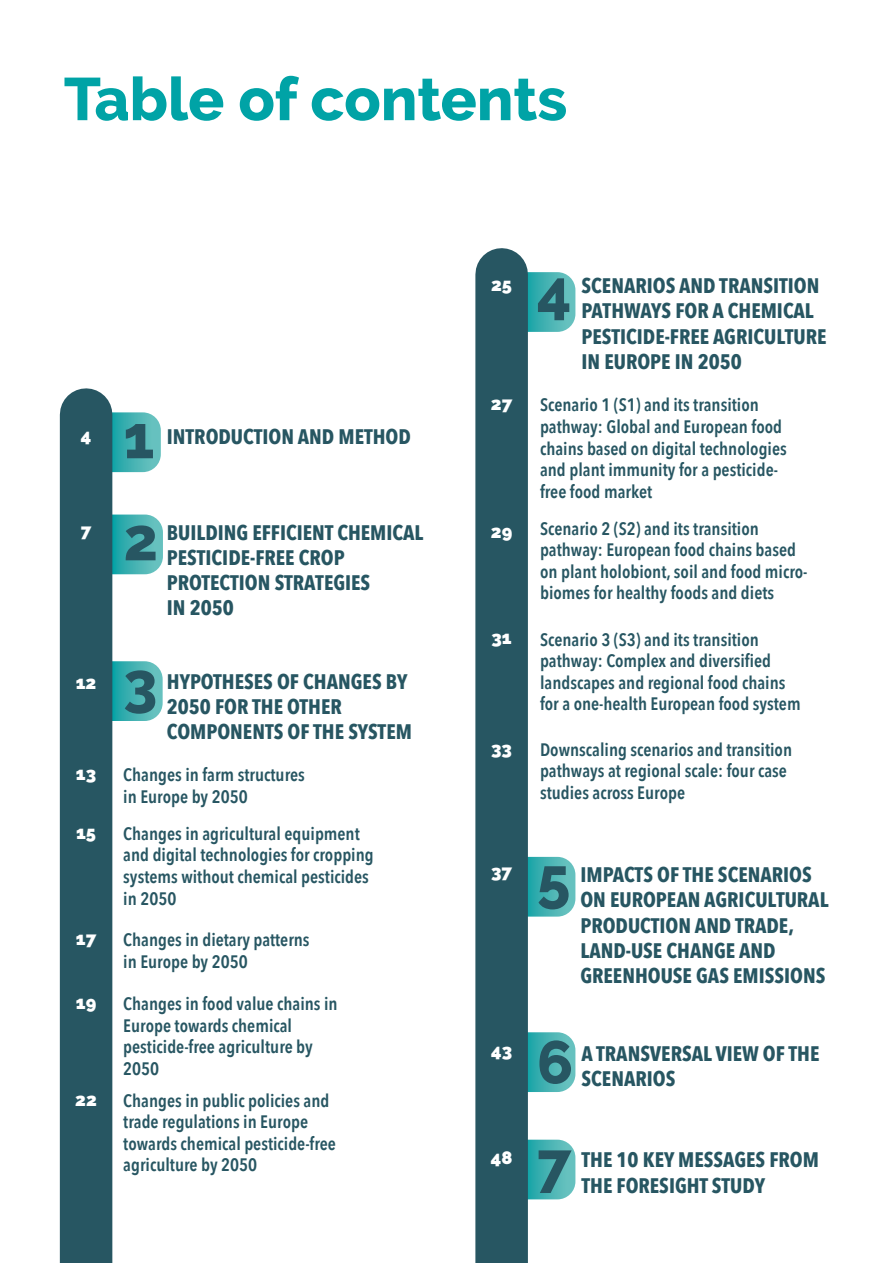
<style>
.page{position:relative;width:893px;height:1263px;background:#fff}
.page>*{position:absolute;margin:0;border:0;box-sizing:border-box;transform-origin:0 0}
.t1{font:800 60px "Raleway";letter-spacing:-.005em;color:#00a3a6}
.t2{font:800 60px "Raleway";color:#275662}
.t3{font:700 21px/25.2px "Avenir Next Condensed";color:#275662}
.t4{font:600 18px/21.6px "Avenir Next Condensed";color:#275662}
.t5{font:900 18px "Raleway";color:#fff}
</style>
<div class="page">
<svg style="left:67px;top:412px;width:94px;height:60px;background:#4eb3b4"></svg>
<svg style="left:112px;top:514px;width:51px;height:60px;background:#4db6b7"></svg>
<svg style="left:112px;top:661px;width:51px;height:60px;background:#4eb7b7"></svg>
<svg style="left:528px;top:857px;width:47px;height:60px;background:#50b8b8"></svg>
<svg style="left:528px;top:1032px;width:47px;height:60px;background:#50b8b8"></svg>
<svg style="left:528px;top:1140px;width:47px;height:59px;background:#4fb7b7"></svg>
<svg style="left:482px;top:272px;width:93px;height:60px;background:#4fb5b5"></svg>
<div style="left:60px;top:415px;width:52px;height:848px;background:#275662"></div>
<div style="left:475px;top:274px;width:53px;height:989px;background:#275662"></div>
<p class="t1" style="left:64px;top:65px;width:505px">Table of contents</p>
<p class="t5" style="left:81px;top:425px;width:12px">4</p>
<p class="t5" style="left:81px;top:520px;width:12px">7</p>
<p class="t5" style="left:76px;top:672px;width:22px">12</p>
<p class="t5" style="left:76px;top:763px;width:22px">13</p>
<p class="t5" style="left:76px;top:822px;width:21px">15</p>
<p class="t5" style="left:76px;top:928px;width:22px">17</p>
<p class="t5" style="left:76px;top:992px;width:22px">19</p>
<p class="t5" style="left:75px;top:1089px;width:23px">22</p>
<p class="t2" style="left:123px;top:403px;width:33px">1</p>
<p class="t3" style="left:167px;top:424px;width:245px">INTRODUCTION AND METHOD</p>
<p class="t2" style="left:123px;top:505px;width:36px">2</p>
<p class="t3" style="left:167px;top:520px;width:258px">BUILDING EFFICIENT CHEMICAL<br>PESTICIDE-FREE CROP</p>
<p class="t3" style="left:167px;top:570px;width:205px">PROTECTION STRATEGIES</p>
<p class="t3" style="left:167px;top:595px;width:68px">IN 2050</p>
<p class="t2" style="left:123px;top:650px;width:36px">3</p>
<p class="t3" style="left:167px;top:668px;width:242px">HYPOTHESES OF CHANGES BY<br>2050 FOR THE OTHER</p>
<p class="t3" style="left:167px;top:719px;width:247px">COMPONENTS OF THE SYSTEM</p>
<p class="t4" style="left:123px;top:764px;width:183px">Changes in farm structures</p>
<p class="t4" style="left:123px;top:785px;width:126px">in Europe by 2050</p>
<p class="t4" style="left:123px;top:822px;width:252px">Changes in agricultural equipment and digital technologies for cropping systems without chemical pesticides in 2050</p>
<p class="t4" style="left:123px;top:928px;width:188px">Changes in dietary patterns</p>
<p class="t4" style="left:123px;top:950px;width:126px">in Europe by 2050</p>
<p class="t4" style="left:123px;top:992px;width:216px">Changes in food value chains in</p>
<p class="t4" style="left:123px;top:1014px;width:170px">Europe towards chemical</p>
<p class="t4" style="left:123px;top:1035px;width:191px">pesticide-free agriculture by<br>2050</p>
<p class="t4" style="left:123px;top:1089px;width:214px">Changes in public policies and trade regulations in Europe towards chemical pesticide-free agriculture by 2050</p>
<p class="t5" style="left:491px;top:274px;width:22px">25</p>
<p class="t5" style="left:491px;top:393px;width:23px">27</p>
<p class="t5" style="left:491px;top:521px;width:23px">29</p>
<p class="t5" style="left:491px;top:628px;width:22px">31</p>
<p class="t5" style="left:491px;top:738px;width:22px">33</p>
<p class="t5" style="left:491px;top:861px;width:23px">37</p>
<p class="t5" style="left:491px;top:1040px;width:23px">43</p>
<p class="t3" style="left:581px;top:273px;width:239px">SCENARIOS AND TRANSITION<br>PATHWAYS FOR A CHEMICAL</p>
<p class="t3" style="left:581px;top:323px;width:246px">PESTICIDE-FREE AGRICULTURE<br>IN EUROPE IN 2050</p>
<p class="t4" style="left:540px;top:394px;width:248px">Scenario 1 (S1) and its transition pathway: Global and European food chains based on digital technologies and plant immunity for a pesticide-</p>
<p class="t4" style="left:540px;top:480px;width:114px">free food market</p>
<p class="t2" style="left:537px;top:257px;width:36px">4</p>
<p class="t4" style="left:540px;top:517px;width:269px">Scenario 2 (S2) and its transition pathway: European food chains based on plant holobiont, soil and food micro&shy;biomes for healthy foods and diets</p>
<p class="t4" style="left:540px;top:628px;width:262px">Scenario 3 (S3) and its transition pathway: Complex and diversified landscapes and regional food chains for a one-health European food system</p>
<p class="t4" style="left:540px;top:738px;width:254px">Downscaling scenarios and transition pathways at regional scale: four case studies across Europe</p>
<p class="t2" style="left:537px;top:845px;width:35px">5</p>
<p class="t3" style="left:580px;top:862px;width:250px">IMPACTS OF THE SCENARIOS<br>ON EUROPEAN AGRICULTURAL<br>PRODUCTION AND TRADE,<br>LAND-USE CHANGE AND<br>GREENHOUSE GAS EMISSIONS</p>
<p class="t2" style="left:537px;top:1028px;width:38px">6</p>
<p class="t3" style="left:581px;top:1041px;width:239px">A TRANSVERSAL VIEW OF THE<br>SCENARIOS</p>
<p class="t5" style="left:491px;top:1147px;width:23px">48</p>
<p class="t2" style="left:537px;top:1130px;width:36px">7</p>
<p class="t3" style="left:581px;top:1147px;width:239px">THE 10 KEY MESSAGES FROM<br>THE FORESIGHT STUDY</p>
</div>
